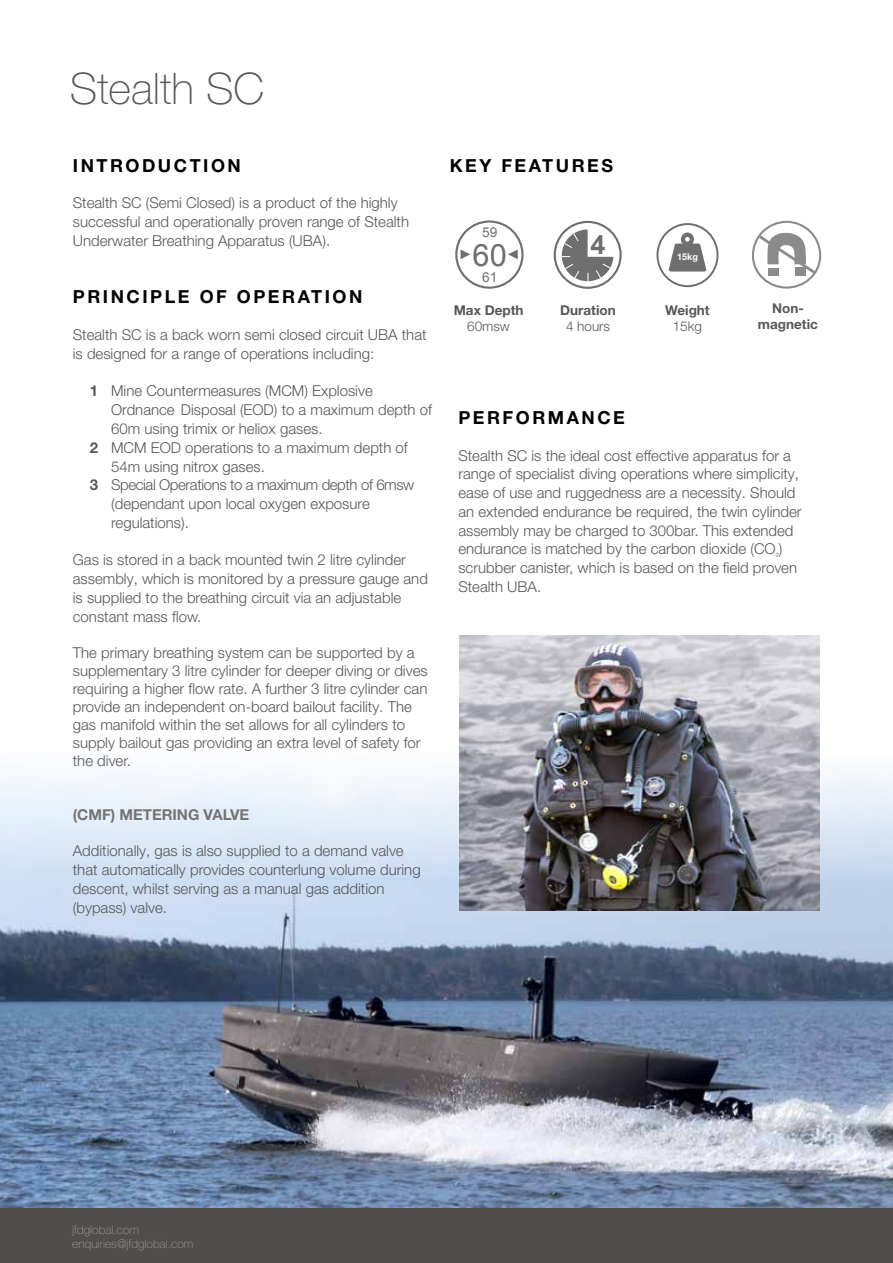
<style>
.page{position:relative;width:893px;height:1263px;background:#fff}
.page>*{position:absolute;margin:0;border:0;box-sizing:border-box;transform-origin:0 0}
.t1{font:100 43.5px "Helvetica Neue LT Pro";color:#575756}
.t2{font:30.75px "Arial";color:#706f6f}
.t3{font:700 27px "Arial";color:#706f6f}
.t4{font:700 18px "Helvetica Neue LT Pro";letter-spacing:.14em;color:#000}
.t5{font:300 15px/18.8px "Helvetica Neue LT Pro";color:#575756}
.t6{font:300 15px "Helvetica Neue LT Pro";letter-spacing:-.025em;color:#575756}
.t7{font:700 15px "Helvetica Neue LT Pro";color:#767473}
.t8{font:13.65px "Arial";color:#706f6f}
.t9{font:700 13.5px/16.2px "Helvetica Neue LT Pro";color:#575756;text-align:center}
.t10{font:300 13.5px "Helvetica Neue LT Pro";color:#575756}
.t11{font:100 12px/14.4px "Helvetica Neue LT Pro";color:#9d9d9c}
.t12{font:700 9.3px "Helvetica Neue LT Pro";color:#fff}
.s1{font-weight:700}
</style>
<div class="page">
<img style="left:0;top:883px;width:893px;height:326px">
<div style="left:0;top:1209px;width:893px;height:54px;background:#504e4d"></div>
<svg style="left:555px;top:220px;width:67px;height:69px"></svg>
<svg style="left:656px;top:223px;width:63px;height:65px"></svg>
<svg style="left:753px;top:220px;width:69px;height:69px"></svg>
<div style="left:0;top:750px;width:893px;height:133px;background:linear-gradient(to bottom,#fff,#caddf2)"></div>
<img style="left:459px;top:635px;width:360px;height:275px">
<svg style="left:455px;top:220px;width:69px;height:69px"></svg>
<h1 class="t1" style="left:70px;top:63px;width:196px">Stealth SC</h1>
<p class="t4" style="left:73px;top:154px;width:170px">INTRODUCTION</p>
<p class="t5" style="left:73px;top:193px;width:338px">Stealth SC (Semi Closed) is a product of the highly successful and operationally proven range of Stealth<br>Underwater Breathing Apparatus (UBA).</p>
<p class="t4" style="left:73px;top:286px;width:291px">PRINCIPLE OF OPERATION</p>
<p class="t5" style="left:73px;top:325px;width:355px">Stealth SC is a back worn semi closed circuit UBA that is designed for a range of operations including:</p>
<p class="t5" style="left:90px;top:381px;width:284px"><span class="s1">1</span> Mine Countermeasures (MCM) Explosive</p>
<p class="t5" style="left:111px;top:400px;width:322px">Ordnance Disposal (EOD) to a maximum depth of</p>
<p class="t5" style="left:111px;top:419px;width:213px">60m using trimix or heliox gases.</p>
<p class="t5" style="left:90px;top:438px;width:319px"><span class="s1">2</span> MCM EOD operations to a maximum depth of</p>
<p class="t5" style="left:111px;top:456px;width:155px">54m using nitrox gases.</p>
<p class="t6" style="left:90px;top:476px;width:326px"><span class="s1">3</span> Special Operations to a maximum depth of 6msw</p>
<p class="t5" style="left:111px;top:494px;width:260px">(dependant upon local oxygen exposure</p>
<p class="t5" style="left:111px;top:513px;width:79px">regulations).</p>
<p class="t5" style="left:73px;top:550px;width:357px">Gas is stored in a back mounted twin 2 litre cylinder assembly, which is monitored by a pressure gauge and is supplied to the breathing circuit via an adjustable constant mass flow.</p>
<p class="t5" style="left:73px;top:643px;width:356px;line-height:18px">The primary breathing system can be supported by a supplementary 3 litre cylinder for deeper diving or dives requiring a higher flow rate. A further 3 litre cylinder can provide an independent on-board bailout facility. The gas manifold within the set allows for all cylinders to supply bailout gas providing an extra level of safety for the diver.</p>
<p class="t7" style="left:73px;top:805px;width:178px">(CMF) METERING VALVE</p>
<p class="t5" style="left:73px;top:841px;width:349px">Additionally, gas is also supplied to a demand valve that automatically provides counterlung volume during descent, whilst serving as a manual gas addition (bypass) valve.</p>
<p class="t4" style="left:450px;top:154px;width:165px">KEY FEATURES</p>
<p class="t8" style="left:482px;top:223px;width:17px">59</p>
<h2 class="t2" style="left:473px;top:235px;width:36px">60</h2>
<p class="t8" style="left:482px;top:268px;width:17px">61</p>
<p class="t8" style="left:459px;top:245px;width:15px">►</p>
<p class="t9" style="left:454px;top:301px;width:71px">Max Depth</p>
<p class="t10" style="left:467px;top:318px;width:44px">60msw</p>
<h3 class="t3" style="left:591px;top:227px;width:16px">4</h3>
<p class="t9" style="left:560px;top:301px;width:57px">Duration</p>
<p class="t10" style="left:566px;top:318px;width:46px">4 hours</p>
<p class="t12" style="left:677px;top:251px;width:22px">15kg</p>
<p class="t9" style="left:665px;top:301px;width:46px">Weight</p>
<p class="t10" style="left:673px;top:318px;width:31px">15kg</p>
<p class="t9" style="left:758px;top:299px;width:61px">Non&shy;magnetic</p>
<p class="t4" style="left:458px;top:406px;width:168px">PERFORMANCE</p>
<p class="t5" style="left:458px;top:446px;width:345px">Stealth SC is the ideal cost effective apparatus for a range of specialist diving operations where simplicity, ease of use and ruggedness are a necessity. Should an extended endurance be required, the twin cylinder assembly may be charged to 300bar. This extended endurance is matched by the carbon dioxide (CO<sub>²</sub>) scrubber canister, which is based on the field proven Stealth UBA.</p>
<p class="t11" style="left:72px;top:1222px;width:123px">jfdglobal.com enquiries@jfdglobal.com</p>
</div>
